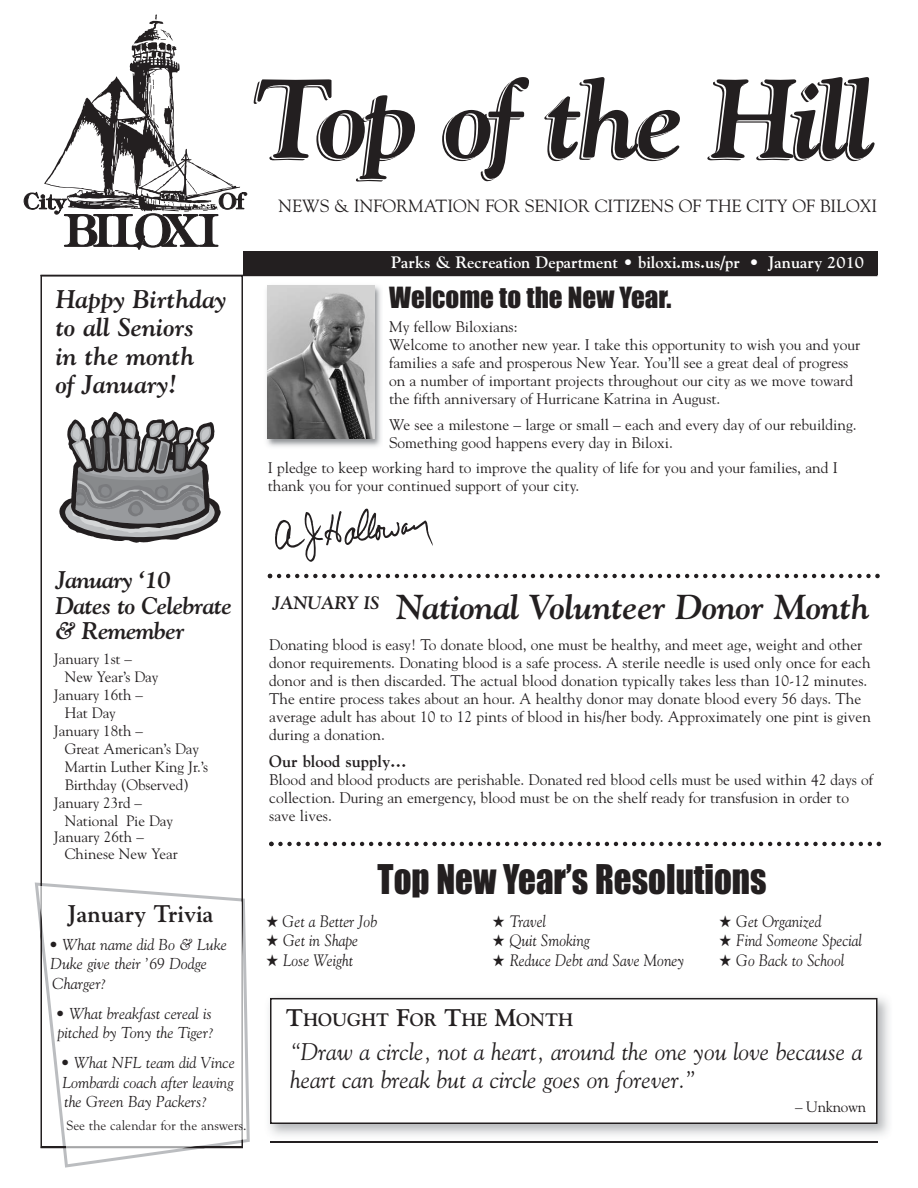
<style>
.page{position:relative;width:918px;height:1188px;background:#fff}
.page>*{position:absolute;margin:0;border:0;box-sizing:border-box;transform-origin:0 0}
.t1{font:italic 700 111px "Goudy";letter-spacing:-.04em;color:#231f20}
.t2{font:37.8px "Impact";color:#231f20;scale:.92 1}
.t3{font:italic 700 34.5px "Goudy";letter-spacing:-.01em;color:#231f20}
.t4{font:27px "Impact";color:#231f20}
.t5{font:italic 700 25.5px/28.5px "Goudy";color:#231f20}
.t6{font:italic 24px/28.5px "Goudy";color:#231f20}
.t7{font:italic 700 24px/25.5px "Goudy";letter-spacing:-.03em;color:#231f20}
.t8{font:700 24px "Goudy";color:#231f20}
.t9{font:700 18px "Goudy";color:#231f20}
.t10{font:italic 700 18px "Goudy";color:#231f20}
.t11{font:17.7px "Goudy";color:#231f20}
.t12{font:italic 16.5px "Goudy";color:#231f20;scale:.92 1}
.t13{font:700 16.5px "Goudy";color:#fff}
.t14{font:700 16.5px "Goudy";color:#231f20}
.t15{font:italic 15.75px/19.5px "Goudy";color:#231f20}
.t16{font:15.3px/18px "Goudy";color:#231f20}
.t17{font:15px/16.5px "Goudy";letter-spacing:-.005em;color:#231f20}
.t18{font:13.8px "Goudy Old Style T";color:#231f20}
.s1{font-size:24px}
</style>
<div class="page">
<svg style="left:275px;top:509px;width:158px;height:53px"></svg>
<svg style="left:24px;top:14px;width:223px;height:236px"></svg>
<div style="left:40px;top:275px;width:203px;height:872px;border:2px solid #231f20"></div>
<hr style="left:40px;top:275px;width:838px;height:1px;background:#231f20">
<div style="left:243px;top:251px;width:635px;height:24px;background:#231f20"></div>
<svg style="left:35px;top:882px;width:215px;height:286px"></svg>
<svg style="left:41px;top:883px;width:201px;height:264px"></svg>
<svg style="left:63px;top:1147px;width:151px;height:1px"></svg>
<svg style="left:59px;top:412px;width:162px;height:131px"></svg>
<img style="left:266px;top:285px;width:115px;height:162px">
<img style="left:268px;top:286px;width:106px;height:152px">
<svg style="left:268px;top:574px;width:612px;height:4px"></svg>
<img style="left:270px;top:1141px;width:608px;height:2px">
<div style="left:270px;top:998px;width:608px;height:126px;border:2px solid #231f20"></div>
<svg style="left:269px;top:842px;width:612px;height:4px"></svg>
<h1 class="t1" style="left:254px;top:77px;width:624px">Top of the Hill</h1>
<p class="t11" style="left:279px;top:199px;width:600px">NEWS &amp; INFORMATION FOR SENIOR CITIZENS OF THE CITY OF BILOXI</p>
<p class="t13" style="left:391px;top:256px;width:474px">Parks &amp; Recreation Department • biloxi.ms.us/pr • January 2010</p>
<h3 class="t5" style="left:56px;top:287px;width:172px">Happy Birthday to all Seniors<br>in the month<br>of January!</h3>
<h3 class="t4" style="left:389px;top:289px;width:284px">Welcome to the New Year.</h3>
<p class="t16" style="left:389px;top:319px;width:473px">My fellow Biloxians:<br>Welcome to another new year. I take this opportunity to wish you and your families a safe and prosperous New Year. You’ll see a great deal of progress on a number of important projects throughout our city as we move toward the fifth anniversary of Hurricane Katrina in August.</p>
<p class="t16" style="left:389px;top:417px;width:469px">We see a milestone – large or small – each and every day of our rebuilding.<br>Something good happens every day in Biloxi.</p>
<p class="t16" style="left:268px;top:460px;width:572px">I pledge to keep working hard to improve the quality of life for you and your families, and I thank you for your continued support of your city.</p>
<h3 class="t7" style="left:56px;top:569px;width:178px">January ‘10<br>Dates to Celebrate &amp; Remember</h3>
<p class="t17" style="left:54px;top:652px;width:80px">January 1st –</p>
<p class="t17" style="left:65px;top:670px;width:95px">New Year’s Day</p>
<p class="t17" style="left:54px;top:688px;width:90px">January 16th –</p>
<p class="t17" style="left:65px;top:706px;width:53px">Hat Day</p>
<p class="t17" style="left:54px;top:724px;width:90px">January 18th –</p>
<p class="t17" style="left:65px;top:742px;width:136px">Great American’s Day</p>
<p class="t17" style="left:65px;top:760px;width:145px">Martin Luther King Jr.’s</p>
<p class="t17" style="left:65px;top:778px;width:126px">Birthday (Observed)</p>
<p class="t17" style="left:54px;top:796px;width:90px">January 23rd –</p>
<p class="t17" style="left:65px;top:814px;width:110px">National Pie Day</p>
<p class="t17" style="left:65px;top:830px;width:114px;text-indent:-11px">January 26th –<br>Chinese New Year</p>
<h3 class="t8" style="left:68px;top:904px;width:147px">January Trivia</h3>
<p class="t15" style="left:49px;top:936px;width:180px">• What name did Bo &amp; Luke<br>Duke give their ’69 Dodge<br>Charger?</p>
<p class="t15" style="left:56px;top:1005px;width:160px">• What breakfast cereal is pitched by Tony the Tiger?</p>
<p class="t15" style="left:60px;top:1054px;width:176px;text-align:justify">• What NFL team did Vince Lombardi coach after leaving the Green Bay Packers?</p>
<p class="t18" style="left:67px;top:1120px;width:182px">See the calendar for the answers.</p>
<p class="t10" style="left:272px;top:595px;width:109px">JANUARY IS</p>
<h3 class="t3" style="left:396px;top:594px;width:475px">National Volunteer Donor Month</h3>
<p class="t16" style="left:269px;top:637px;width:603px">Donating blood is easy! To donate blood, one must be healthy, and meet age, weight and other donor requirements. Donating blood is a safe process. A sterile needle is used only once for each donor and is then discarded. The actual blood donation typically takes less than 10-12 minutes.<br>The entire process takes about an hour. A healthy donor may donate blood every 56 days. The average adult has about 10 to 12 pints of blood in his/her body. Approximately one pint is given during a donation.</p>
<p class="t14" style="left:269px;top:755px;width:139px">Our blood supply…</p>
<p class="t16" style="left:269px;top:772px;width:606px">Blood and blood products are perishable. Donated red blood cells must be used within 42 days of collection. During an emergency, blood must be on the shelf ready for transfusion in order to save lives.</p>
<h2 class="t2" style="left:378px;top:867px;width:424px">Top New Year’s Resolutions</h2>
<p class="t12" style="left:266px;top:915px;width:122px">★ Get a Better Job</p>
<p class="t12" style="left:266px;top:934px;width:102px">★ Get in Shape</p>
<p class="t12" style="left:266px;top:954px;width:96px">★ Lose Weight</p>
<p class="t12" style="left:493px;top:915px;width:60px">★ Travel</p>
<p class="t12" style="left:493px;top:934px;width:107px">★ Quit Smoking</p>
<p class="t12" style="left:493px;top:954px;width:210px">★ Reduce Debt and Save Money</p>
<p class="t12" style="left:719px;top:915px;width:113px">★ Get Organized</p>
<p class="t12" style="left:719px;top:934px;width:157px">★ Find Someone Special</p>
<p class="t12" style="left:719px;top:954px;width:137px">★ Go Back to School</p>
<p class="t9" style="left:286px;top:1012px;width:289px"><span class="s1">T</span>HOUGHT <span class="s1">F</span>OR <span class="s1">T</span>HE <span class="s1">M</span>ONTH</p>
<h3 class="t6" style="left:290px;top:1039px;width:574px">“Draw a circle, not a heart, around the one you love because a heart can break but a circle goes on forever.”</h3>
<p class="t17" style="left:795px;top:1100px;width:72px">– Unknown</p>
</div>
